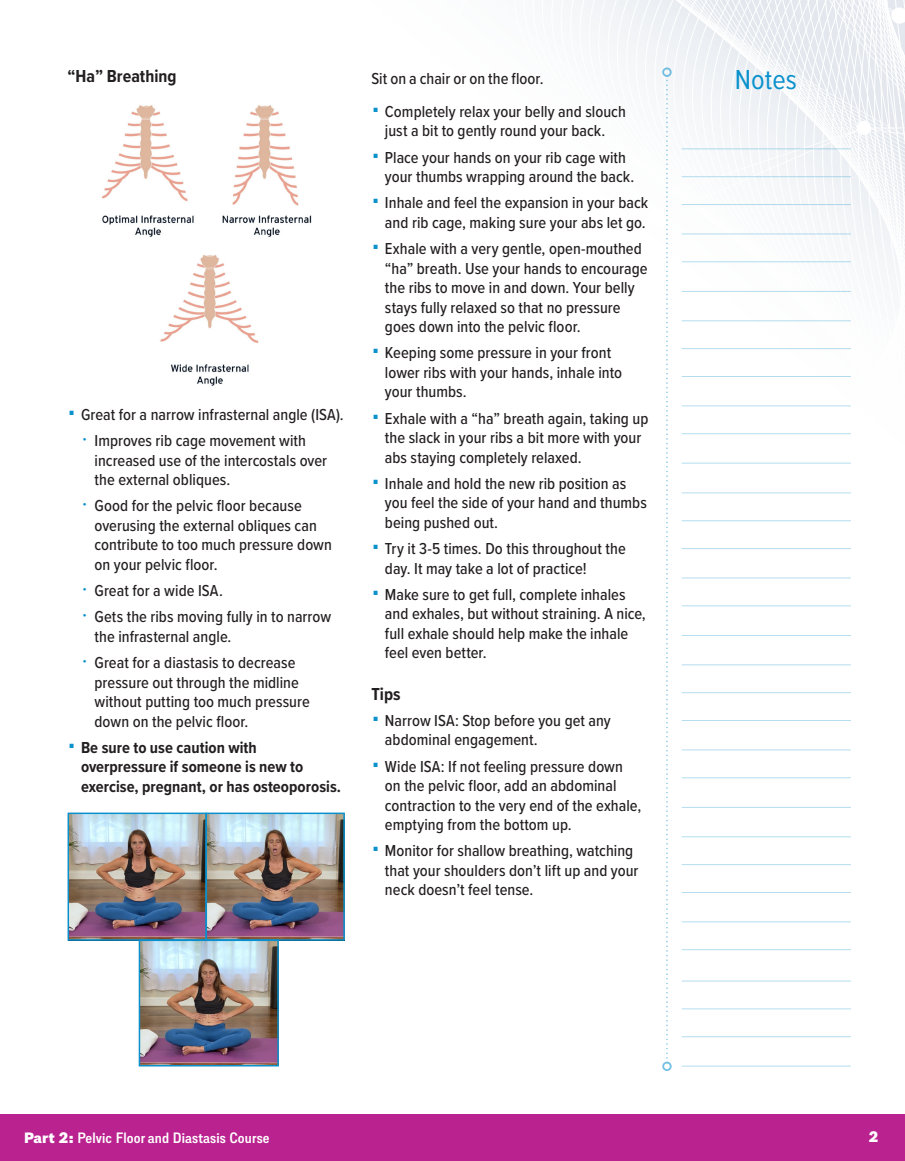
<style>
.page{position:relative;width:905px;height:1161px;background:#fff}
.page>*{position:absolute;margin:0;border:0;box-sizing:border-box;transform-origin:0 0}
.t1{font:28.5px "Proxima Nova Cond";color:#0a91cd}
.Subheads{font:700 18px "Proxima Nova Cond";color:#231f20}
.Body_copy_FLL{font:500 16.5px/19.5px "Proxima Nova Cond";color:#231f20}
.t2{font:700 16.5px/19.5px "Proxima Nova Cond";color:#231f20}
.t3{font:600 15px "Lorimer No 2";letter-spacing:.01em;color:#fff}
.t4{font:900 15px "Lorimer No 2";color:#fff}
.s1{font-weight:900}
</style>
<div class="page">
<svg style="left:564px;top:0;width:340px;height:694px"></svg>
<svg style="left:666px;top:77px;width:2px;height:985px"></svg>
<div style="left:662px;top:68px;width:9px;height:9px;border:2px solid #0a91cd;border-radius:50%"></div>
<div style="left:662px;top:1062px;width:9px;height:9px;border:2px solid #0a91cd;border-radius:50%"></div>
<div style="left:0;top:1114px;width:904px;height:47px;background:#b9228f"></div>
<hr style="left:681px;top:291px;width:169px;height:1px;background:#0a91cd">
<hr style="left:681px;top:807px;width:169px;height:1px;background:#0a91cd">
<hr style="left:681px;top:635px;width:169px;height:1px;background:#0a91cd">
<hr style="left:681px;top:204px;width:169px;height:1px;background:#0a91cd">
<hr style="left:681px;top:1036px;width:169px;height:1px;background:#0a91cd">
<hr style="left:681px;top:548px;width:169px;height:1px;background:#0a91cd">
<hr style="left:681px;top:376px;width:169px;height:1px;background:#0a91cd">
<hr style="left:681px;top:892px;width:169px;height:1px;background:#0a91cd">
<hr style="left:681px;top:720px;width:169px;height:1px;background:#0a91cd">
<hr style="left:681px;top:176px;width:169px;height:1px;background:#0a91cd">
<hr style="left:681px;top:1009px;width:169px;height:1px;background:#0a91cd">
<hr style="left:681px;top:520px;width:169px;height:1px;background:#0a91cd">
<hr style="left:681px;top:348px;width:169px;height:1px;background:#0a91cd">
<hr style="left:681px;top:864px;width:169px;height:1px;background:#0a91cd">
<hr style="left:681px;top:692px;width:169px;height:1px;background:#0a91cd">
<hr style="left:681px;top:261px;width:169px;height:1px;background:#0a91cd">
<hr style="left:681px;top:605px;width:169px;height:1px;background:#0a91cd">
<hr style="left:681px;top:433px;width:169px;height:1px;background:#0a91cd">
<hr style="left:681px;top:949px;width:169px;height:1px;background:#0a91cd">
<hr style="left:681px;top:777px;width:169px;height:1px;background:#0a91cd">
<hr style="left:681px;top:148px;width:169px;height:1px;background:#0a91cd">
<hr style="left:681px;top:981px;width:169px;height:1px;background:#0a91cd">
<hr style="left:681px;top:493px;width:169px;height:1px;background:#0a91cd">
<hr style="left:681px;top:320px;width:169px;height:1px;background:#0a91cd">
<hr style="left:681px;top:836px;width:169px;height:1px;background:#0a91cd">
<hr style="left:681px;top:664px;width:169px;height:1px;background:#0a91cd">
<hr style="left:681px;top:234px;width:169px;height:1px;background:#0a91cd">
<hr style="left:681px;top:1066px;width:169px;height:1px;background:#0a91cd">
<hr style="left:681px;top:578px;width:169px;height:1px;background:#0a91cd">
<hr style="left:681px;top:406px;width:169px;height:1px;background:#0a91cd">
<hr style="left:681px;top:921px;width:169px;height:1px;background:#0a91cd">
<hr style="left:681px;top:750px;width:169px;height:1px;background:#0a91cd">
<hr style="left:681px;top:463px;width:169px;height:1px;background:#0a91cd">
<img style="left:101px;top:105px;width:211px;height:132px">
<img style="left:160px;top:255px;width:99px;height:131px">
<img style="left:71px;top:816px;width:271px;height:122px">
<div style="left:68px;top:813px;width:139px;height:128px;border:2px solid #0a91cd"></div>
<div style="left:205px;top:813px;width:140px;height:128px;border:2px solid #0a91cd"></div>
<img style="left:142px;top:943px;width:134px;height:120px">
<div style="left:139px;top:940px;width:140px;height:126px;border:2px solid #0a91cd"></div>
<p class="Subheads" style="left:68px;top:62px;width:110px">“Ha” Breathing</p>
<p class="Body_copy_FLL" style="left:81px;top:404px;width:264px">Great for a narrow infrasternal angle (ISA).</p>
<p class="Body_copy_FLL" style="left:94px;top:430px;width:234px">Improves rib cage movement with increased use of the intercostals over the external obliques.</p>
<p class="Body_copy_FLL" style="left:94px;top:496px;width:239px">Good for the pelvic floor because overusing the external obliques can contribute to too much pressure down on your pelvic floor.</p>
<p class="Body_copy_FLL" style="left:94px;top:580px;width:130px">Great for a wide ISA.</p>
<p class="Body_copy_FLL" style="left:94px;top:607px;width:238px">Gets the ribs moving fully in to narrow the infrasternal angle.</p>
<p class="Body_copy_FLL" style="left:94px;top:652px;width:217px">Great for a diastasis to decrease pressure out through the midline without putting too much pressure down on the pelvic floor.</p>
<p class="t2" style="left:81px;top:737px;width:261px">Be sure to use caution with overpressure if someone is new to exercise, pregnant, or has osteoporosis.</p>
<p class="Body_copy_FLL" style="left:371px;top:68px;width:174px">Sit on a chair or on the floor.</p>
<p class="Body_copy_FLL" style="left:385px;top:101px;width:242px">Completely relax your belly and slouch just a bit to gently round your back.</p>
<p class="Body_copy_FLL" style="left:385px;top:147px;width:251px">Place your hands on your rib cage with your thumbs wrapping around the back.</p>
<p class="Body_copy_FLL" style="left:385px;top:192px;width:265px">Inhale and feel the expansion in your back and rib cage, making sure your abs let go.</p>
<p class="Body_copy_FLL" style="left:385px;top:238px;width:264px">Exhale with a very gentle, open-mouthed “ha” breath. Use your hands to encourage the ribs to move in and down. Your belly stays fully relaxed so that no pressure goes down into the pelvic floor.</p>
<p class="Body_copy_FLL" style="left:385px;top:342px;width:239px">Keeping some pressure in your front lower ribs with your hands, inhale into your thumbs.</p>
<p class="Body_copy_FLL" style="left:385px;top:408px;width:265px">Exhale with a “ha” breath again, taking up the slack in your ribs a bit more with your abs staying completely relaxed.</p>
<p class="Body_copy_FLL" style="left:385px;top:473px;width:263px">Inhale and hold the new rib position as you feel the side of your hand and thumbs being pushed out.</p>
<p class="Body_copy_FLL" style="left:385px;top:538px;width:242px">Try it 3-5 times. Do this throughout the day. It may take a lot of practice!</p>
<p class="Body_copy_FLL" style="left:385px;top:584px;width:262px">Make sure to get full, complete inhales and exhales, but without straining. A nice, full exhale should help make the inhale feel even better.</p>
<p class="Subheads" style="left:371px;top:680px;width:31px">Tips</p>
<p class="Body_copy_FLL" style="left:385px;top:710px;width:227px">Narrow ISA: Stop before you get any abdominal engagement.</p>
<p class="Body_copy_FLL" style="left:385px;top:756px;width:258px">Wide ISA: If not feeling pressure down on the pelvic floor, add an abdominal contraction to the very end of the exhale, emptying from the bottom up.</p>
<p class="Body_copy_FLL" style="left:385px;top:840px;width:255px">Monitor for shallow breathing, watching that your shoulders don’t lift up and your neck doesn’t feel tense.</p>
<h1 class="t1" style="left:735px;top:58px;width:63px">Notes</h1>
<p class="t3" style="left:24px;top:1129px;width:247px"><span class="s1">Part 2:</span> Pelvic Floor and Diastasis Course</p>
<p class="t4" style="left:869px;top:1128px;width:11px">2</p>
</div>
